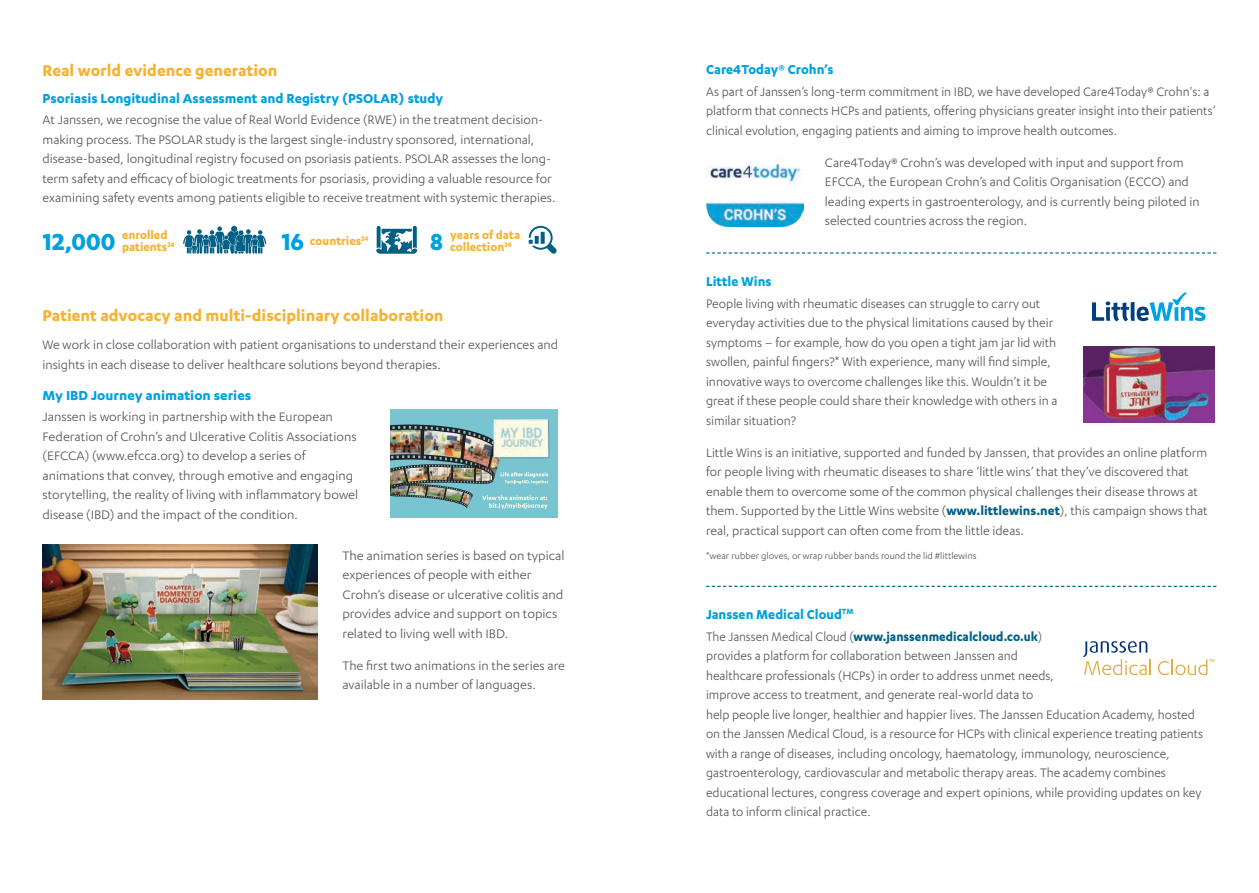
<style>
.page{position:relative;width:1259px;height:893px;background:#fff}
.page>*{position:absolute;margin:0;border:0;box-sizing:border-box;transform-origin:0 0}
.t1{font:700 27px "Karbon";color:#00a1de}
.t2{font:700 18px "Karbon";color:#f6b332}
.t3{font:700 15px "Karbon";color:#00a1de}
.t4{font:14.25px/19.5px "Karbon";color:#56565a}
.t5{font:14.25px/19.5px "Karbon";color:#56565a;scale:.95 1}
.t6{font:700 13.5px/12px "Karbon";color:#f6b332}
.t7{font:10.5px "Karbon";color:#56565a}
.s1{font-weight:700;color:#006086}
</style>
<div class="page">
<svg style="left:183px;top:226px;width:83px;height:28px"></svg>
<svg style="left:376px;top:226px;width:41px;height:28px"></svg>
<svg style="left:529px;top:226px;width:28px;height:28px"></svg>
<img style="left:43px;top:544px;width:275px;height:155px">
<div style="left:390px;top:410px;width:168px;height:108px;background:#78c4d0"></div>
<img style="left:390px;top:420px;width:159px;height:89px">
<img style="left:493px;top:419px;width:55px;height:38px">
<svg style="left:1092px;top:292px;width:113px;height:29px"></svg>
<svg style="left:1158px;top:659px;width:56px;height:16px"></svg>
<svg style="left:1083px;top:641px;width:68px;height:34px"></svg>
<img style="left:1083px;top:346px;width:131px;height:77px">
<svg style="left:706px;top:252px;width:510px;height:2px"></svg>
<svg style="left:706px;top:586px;width:510px;height:1px"></svg>
<img style="left:706px;top:162px;width:97px;height:65px">
<p class="t2" style="left:43px;top:60px;width:236px">Real world evidence generation</p>
<p class="t3" style="left:43px;top:89px;width:402px">Psoriasis Longitudinal Assessment and Registry (PSOLAR) study</p>
<p class="t4" style="left:43px;top:110px;width:514px">At Janssen, we recognise the value of Real World Evidence (RWE) in the treatment decision&shy;making process. The PSOLAR study is the largest single-industry sponsored, international, disease-based, longitudinal registry focused on psoriasis patients. PSOLAR assesses the long&shy;term safety and efficacy of biologic treatments for psoriasis, providing a valuable resource for examining safety events among patients eligible to receive treatment with systemic therapies.</p>
<h1 class="t1" style="left:43px;top:226px;width:74px">12,000</h1>
<h1 class="t1" style="left:281px;top:226px;width:24px">16</h1>
<h1 class="t1" style="left:430px;top:226px;width:14px">8</h1>
<p class="t6" style="left:122px;top:229px;width:54px">enrolled patients<sup>34</sup></p>
<p class="t6" style="left:310px;top:235px;width:60px">countries<sup>34</sup></p>
<p class="t6" style="left:450px;top:229px;width:71px">years of data collection<sup>34</sup></p>
<p class="t2" style="left:43px;top:306px;width:402px">Patient advocacy and multi-disciplinary collaboration</p>
<p class="t4" style="left:43px;top:335px;width:517px">We work in close collaboration with patient organisations to understand their experiences and insights in each disease to deliver healthcare solutions beyond therapies.</p>
<p class="t3" style="left:43px;top:387px;width:210px">My IBD Journey animation series</p>
<p class="t4" style="left:43px;top:407px;width:317px">Janssen is working in partnership with the European Federation of Crohn’s and Ulcerative Colitis Associations (EFCCA) (www.efcca.org) to develop a series of animations that convey, through emotive and engaging storytelling, the reality of living with inflammatory bowel disease (IBD) and the impact of the condition.</p>
<p class="t4" style="left:342px;top:545px;width:224px">The animation series is based on typical experiences of people with either Crohn’s disease or ulcerative colitis and provides advice and support on topics related to living well with IBD.</p>
<p class="t4" style="left:342px;top:655px;width:224px">The first two animations in the series are available in a number of languages.</p>
<p class="t3" style="left:706px;top:61px;width:129px">Care4Today® Crohn’s</p>
<p class="t4" style="left:706px;top:81px;width:511px">As part of Janssen’s long-term commitment in IBD, we have developed Care4Today® Crohn's: a platform that connects HCPs and patients, offering physicians greater insight into their patients’ clinical evolution, engaging patients and aiming to improve health outcomes.</p>
<p class="t4" style="left:825px;top:152px;width:376px">Care4Today® Crohn’s was developed with input and support from EFCCA, the European Crohn’s and Colitis Organisation (ECCO) and leading experts in gastroenterology, and is currently being piloted in selected countries across the region.</p>
<p class="t3" style="left:706px;top:273px;width:67px">Little Wins</p>
<p class="t4" style="left:706px;top:293px;width:353px">People living with rheumatic diseases can struggle to carry out everyday activities due to the physical limitations caused by their symptoms – for example, how do you open a tight jam jar lid with swollen, painful fingers?* With experience, many will find simple, innovative ways to overcome challenges like this. Wouldn’t it be great if these people could share their knowledge with others in a similar situation?</p>
<p class="t4" style="left:706px;top:442px;width:503px">Little Wins is an initiative, supported and funded by Janssen, that provides an online platform for people living with rheumatic diseases to share ‘little wins’ that they’ve discovered that enable them to overcome some of the common physical challenges their disease throws at them. Supported by the Little Wins website (<span class="s1">www.littlewins.net</span>), this campaign shows that real, practical support can often come from the little ideas.</p>
<p class="t7" style="left:706px;top:550px;width:272px">*wear rubber gloves, or wrap rubber bands round the lid #littlewins</p>
<p class="t3" style="left:706px;top:606px;width:149px">Janssen Medical Cloud<sup>TM</sup></p>
<p class="t5" style="left:706px;top:626px;width:525px">The Janssen Medical Cloud (<span class="s1">www.janssenmedicalcloud.co.uk</span>)<br>provides a platform for collaboration between Janssen and<br>healthcare professionals (HCPs) in order to address unmet needs,<br>improve access to treatment, and generate real-world data to<br>help people live longer, healthier and happier lives. The Janssen Education Academy, hosted on the Janssen Medical Cloud, is a resource for HCPs with clinical experience treating patients with a range of diseases, including oncology, haematology, immunology, neuroscience, gastroenterology, cardiovascular and metabolic therapy areas. The academy combines educational lectures, congress coverage and expert opinions, while providing updates on key data to inform clinical practice.</p>
</div>
